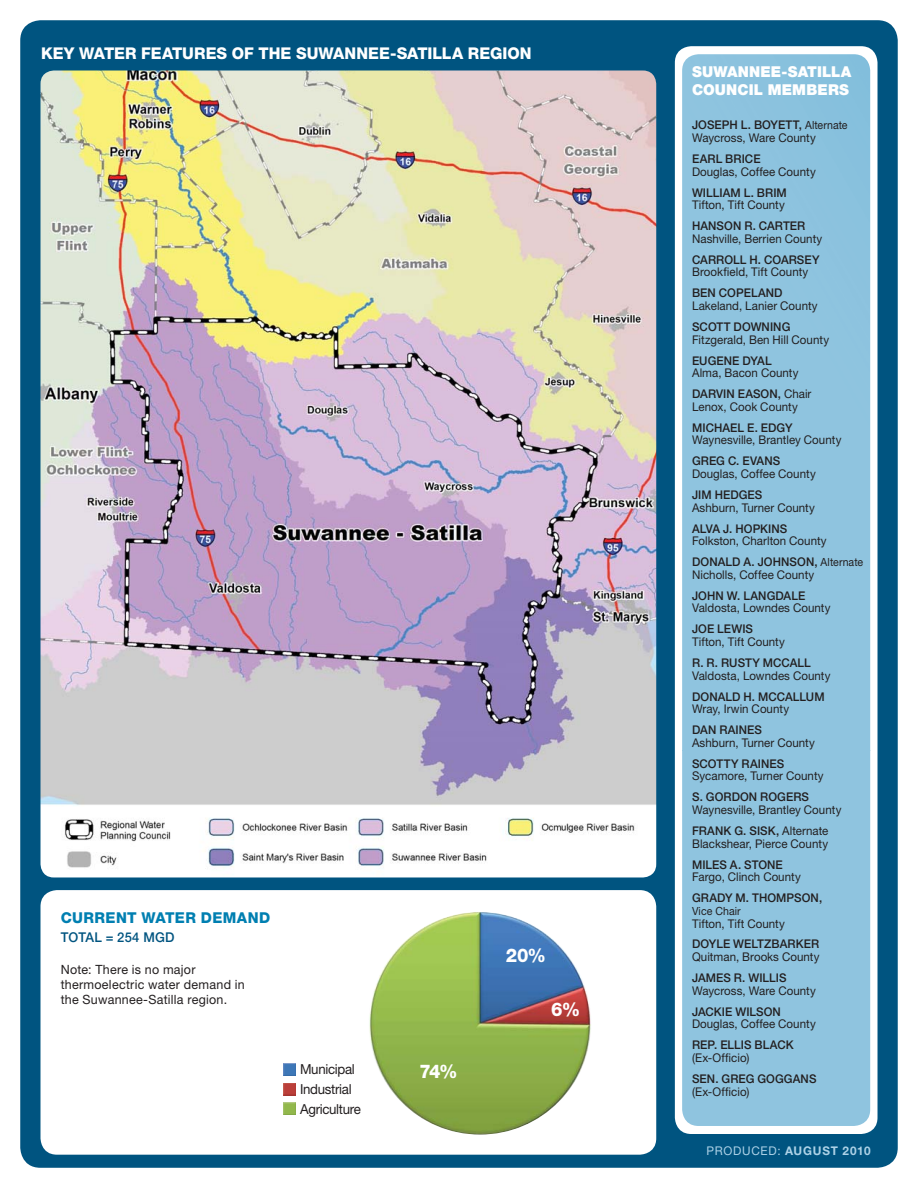
<style>
.page{position:relative;width:918px;height:1188px;background:#fff}
.page>*{position:absolute;margin:0;border:0;box-sizing:border-box;transform-origin:0 0}
.t1{font:800 18.9px "Helvetica Neue LT Std";color:#fff;scale:.96 1}
.t2{font:800 16.2px "Helvetica Neue LT Std";color:#fff}
.t3{font:900 15px/18px "Helvetica Neue LT Std";letter-spacing:.01em;color:#fff}
.t4{font:800 15px "Helvetica Neue LT Std";letter-spacing:.025em;color:#007fb1}
.t5{font:13.8px/19.6px "Helvetica Neue LT Std";letter-spacing:-.025em;color:#231f20;scale:.96 1}
.t6{font:500 13.5px "Helvetica Neue LT Std";letter-spacing:.02em;color:#005480;scale:.96 1}
.t7{font:12.75px/15px "Helvetica Neue LT Std";letter-spacing:.02em;color:#231f20}
.t8{font:12px/20.9px "Helvetica Neue LT Std";letter-spacing:.005em;color:#231f20;scale:.96 1}
.t9{font:500 12px "Helvetica Neue LT Std";letter-spacing:.005em;color:#231f20;scale:.96 1}
.t10{font:700 12px "Helvetica Neue LT Std";letter-spacing:.065em;color:#add2e7}
.t11{font:11.25px "Helvetica Neue LT Std";letter-spacing:.005em;color:#231f20;scale:.94 1}
.s1{font-weight:500}
.s2{font-size:11.25px}
.s3{font-weight:400}
</style>
<div class="page">
<div style="left:20px;top:20px;width:878px;height:1148px;background:#005480;border-radius:20px"></div>
<img style="left:41px;top:71px;width:615px;height:806px;border-radius:13px">
<div style="left:41px;top:890px;width:615px;height:265px;background:#fff;border-radius:16px"></div>
<img style="left:369px;top:912px;width:222px;height:223px;border-radius:50%">
<svg style="left:284px;top:1064px;width:12px;height:12px"></svg>
<svg style="left:284px;top:1083px;width:12px;height:12px"></svg>
<svg style="left:284px;top:1103px;width:12px;height:12px"></svg>
<div style="left:675px;top:46px;width:203px;height:1088px;background:#fff;border-radius:16px"></div>
<div style="left:682px;top:54px;width:188px;height:1072px;background:#8fc4df"></div>
<h2 class="t2" style="left:41px;top:47px;width:492px">KEY WATER FEATURES OF THE SUWANNEE-SATILLA REGION</h2>
<p class="t4" style="left:61px;top:912px;width:211px">CURRENT WATER DEMAND</p>
<p class="t6" style="left:61px;top:932px;width:120px">TOTAL = 254 MGD</p>
<p class="t7" style="left:61px;top:963px;width:186px">Note: There is no major thermoelectric water demand in the Suwannee-Satilla region.</p>
<p class="t5" style="left:300px;top:1061px;width:65px">Municipal<br>Industrial<br>Agriculture</p>
<h1 class="t1" style="left:420px;top:1064px;width:41px">74%</h1>
<h1 class="t1" style="left:506px;top:949px;width:43px">20%</h1>
<h1 class="t1" style="left:551px;top:1002px;width:32px">6%</h1>
<p class="t3" style="left:692px;top:63px;width:161px">SUWANNEE-SATILLA<br>COUNCIL MEMBERS</p>
<p class="t8" style="left:692px;top:120px;width:164px;line-height:12.8px"><span class="s1">JOSEPH L. BOYETT,</span> <span class="s2">Alternate<br></span>Waycross, Ware County</p>
<p class="t9" style="left:692px;top:154px;width:73px">EARL BRICE</p>
<p class="t8" style="left:692px;top:162px;width:130px">Douglas, Coffee County</p>
<p class="t9" style="left:692px;top:188px;width:100px">WILLIAM L. BRIM</p>
<p class="t8" style="left:692px;top:196px;width:98px">Tifton, Tift County</p>
<p class="t9" style="left:692px;top:222px;width:120px">HANSON R. CARTER</p>
<p class="t8" style="left:692px;top:229px;width:137px">Nashville, Berrien County</p>
<p class="t9" style="left:692px;top:255px;width:134px">CARROLL H. COARSEY</p>
<p class="t8" style="left:692px;top:263px;width:123px">Brookfield, Tift County</p>
<p class="t9" style="left:692px;top:289px;width:96px">BEN COPELAND</p>
<p class="t8" style="left:692px;top:296px;width:132px">Lakeland, Lanier County</p>
<p class="t9" style="left:692px;top:322px;width:104px">SCOTT DOWNING</p>
<p class="t8" style="left:692px;top:330px;width:144px">Fitzgerald, Ben Hill County</p>
<p class="t9" style="left:692px;top:356px;width:84px">EUGENE DYAL</p>
<p class="t8" style="left:692px;top:364px;width:126px">Alma, Bacon County<br><span class="s1">DARVIN EASON,</span> Chair</p>
<p class="t8" style="left:692px;top:397px;width:112px">Lenox, Cook County</p>
<p class="t9" style="left:692px;top:423px;width:106px">MICHAEL E. EDGY</p>
<p class="t8" style="left:692px;top:431px;width:157px">Waynesville, Brantley County</p>
<p class="t9" style="left:692px;top:457px;width:93px">GREG C. EVANS</p>
<p class="t8" style="left:692px;top:464px;width:130px">Douglas, Coffee County</p>
<p class="t9" style="left:692px;top:490px;width:75px">JIM HEDGES</p>
<p class="t8" style="left:692px;top:498px;width:129px">Ashburn, Turner County</p>
<p class="t9" style="left:692px;top:524px;width:101px">ALVA J. HOPKINS</p>
<p class="t8" style="left:692px;top:532px;width:180px">Folkston, Charlton County<br><span class="s1">DONALD A. JOHNSON,</span> <span class="s2">Alternate</span></p>
<p class="t8" style="left:692px;top:565px;width:129px">Nicholls, Coffee County</p>
<p class="t9" style="left:692px;top:591px;width:120px">JOHN W. LANGDALE</p>
<p class="t8" style="left:692px;top:599px;width:146px">Valdosta, Lowndes County</p>
<p class="t9" style="left:692px;top:625px;width:65px">JOE LEWIS</p>
<p class="t8" style="left:692px;top:632px;width:98px">Tifton, Tift County</p>
<p class="t9" style="left:692px;top:658px;width:125px">R. R. RUSTY MCCALL</p>
<p class="t8" style="left:692px;top:666px;width:146px">Valdosta, Lowndes County</p>
<p class="t9" style="left:692px;top:692px;width:140px">DONALD H. MCCALLUM</p>
<p class="t8" style="left:692px;top:700px;width:103px">Wray, Irwin County</p>
<p class="t9" style="left:692px;top:726px;width:74px">DAN RAINES</p>
<p class="t8" style="left:692px;top:733px;width:129px">Ashburn, Turner County</p>
<p class="t9" style="left:692px;top:759px;width:97px">SCOTTY RAINES</p>
<p class="t8" style="left:692px;top:767px;width:139px">Sycamore, Turner County</p>
<p class="t9" style="left:692px;top:793px;width:123px">S. GORDON ROGERS</p>
<p class="t8" style="left:692px;top:800px;width:157px">Waynesville, Brantley County<br><span class="s1">FRANK G. SISK,</span> Alternate</p>
<p class="t8" style="left:692px;top:834px;width:143px">Blackshear, Pierce County</p>
<p class="t9" style="left:692px;top:860px;width:96px">MILES A. STONE</p>
<p class="t8" style="left:692px;top:868px;width:115px">Fargo, Clinch County</p>
<p class="t9" style="left:692px;top:894px;width:137px">GRADY M. THOMPSON,</p>
<p class="t11" style="left:692px;top:907px;width:53px">Vice Chair</p>
<p class="t8" style="left:692px;top:914px;width:98px">Tifton, Tift County</p>
<p class="t9" style="left:692px;top:940px;width:134px">DOYLE WELTZBARKER</p>
<p class="t8" style="left:692px;top:948px;width:134px">Quitman, Brooks County</p>
<p class="t9" style="left:692px;top:973px;width:100px">JAMES R. WILLIS</p>
<p class="t8" style="left:692px;top:981px;width:131px">Waycross, Ware County</p>
<p class="t9" style="left:692px;top:1007px;width:94px">JACKIE WILSON</p>
<p class="t8" style="left:692px;top:1015px;width:130px">Douglas, Coffee County</p>
<p class="t9" style="left:692px;top:1041px;width:107px">REP. ELLIS BLACK</p>
<p class="t8" style="left:692px;top:1048px;width:61px">(Ex-Officio)</p>
<p class="t9" style="left:692px;top:1074px;width:131px">SEN. GREG GOGGANS</p>
<p class="t8" style="left:692px;top:1082px;width:61px">(Ex-Officio)</p>
<p class="t10" style="left:707px;top:1146px;width:166px"><span class="s3">PRODUCED:</span> AUGUST 2010</p>
</div>
